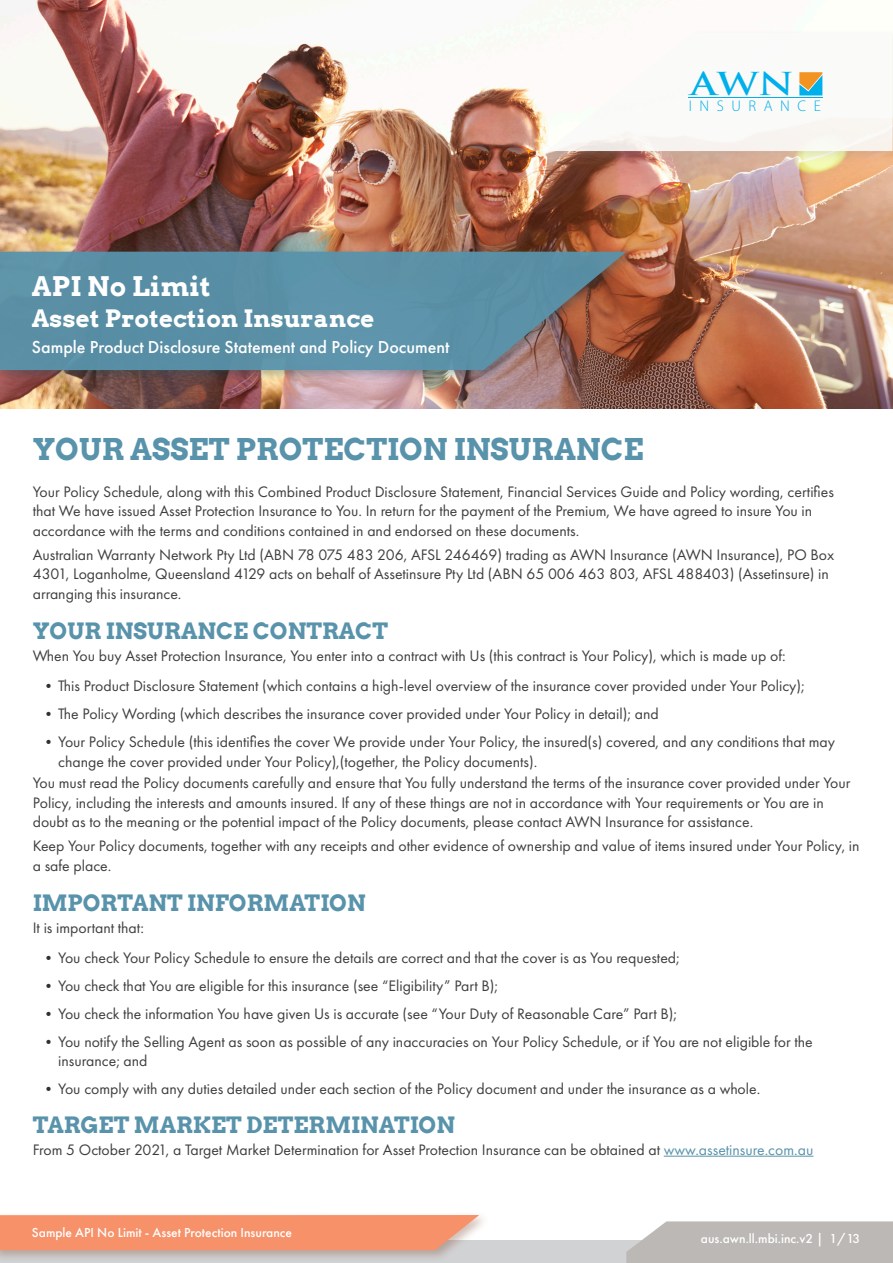
<style>
.page{position:relative;width:893px;height:1263px;background:#fff}
.page>*{position:absolute;margin:0;border:0;box-sizing:border-box;transform-origin:0 0}
.t1{font:700 30.75px "Trajan Pro";color:#00b0ea;scale:1.23 1}
.H1_Blue_Futura{font:700 30px "Arvo";color:#5893ab}
.t2{font:700 27px "Arvo";letter-spacing:.01em;color:#fff}
.t3{font:700 24px "Arvo";letter-spacing:.01em;color:#fff}
.H2_Blue_Futura{font:700 22.5px "Arvo";color:#5893ab}
.t4{font:500 18px "Futura PT";color:#fff}
.t5{font:15.75px/19.5px "Futura PT";color:#3e3e3f}
.t6{font:300 15.45px "Myriad Pro";letter-spacing:.495em;color:#00b0ea}
.t7{font:500 13.5px "Futura PT";color:#fff}
.s1{font-size:15px;color:#312f30}
.s2{color:#5893ab}
</style>
<div class="page">
<img style="left:0;top:0;width:893px;height:408px">
<div style="left:0;top:248px;width:638px;height:135px;background:#214956;opacity:.35"></div>
<svg style="left:0;top:252px;width:626px;height:118px;background:#618a9c"></svg>
<div style="left:544px;top:29px;width:349px;height:135px;background:#878481;opacity:.2"></div>
<div style="left:0;top:1241px;width:893px;height:22px;background:#d1d2d4"></div>
<svg style="left:626px;top:1221px;width:267px;height:42px;background:#bfbcb9"></svg>
<div style="left:0;top:1211px;width:490px;height:52px;background:#804931;opacity:.35"></div>
<svg style="left:0;top:1215px;width:479px;height:35px;background:#f4946e"></svg>
<svg style="left:547px;top:33px;width:346px;height:118px"></svg>
<hr style="left:688px;top:97px;width:134px;height:1px;background:#00b0ea">
<hr style="left:664px;top:1156px;width:149px;height:1px;background:#5893ab">
<h1 class="t1" style="left:691px;top:65px;width:86px">AWN</h1>
<h3 class="t2" style="left:32px;top:269px;width:180px">API No Limit</h3>
<h3 class="t3" style="left:32px;top:303px;width:344px">Asset Protection Insurance</h3>
<p class="t4" style="left:32px;top:336px;width:419px">Sample Product Disclosure Statement and Policy Document</p>
<p class="t6" style="left:689px;top:98px;width:134px">INSURANCE</p>
<p class="H1_Blue_Futura" style="left:33px;top:431px;width:612px">YOUR ASSET PROTECTION INSURANCE</p>
<p class="t5" style="left:33px;top:482px;width:803px">Your Policy Schedule, along with this Combined Product Disclosure Statement, Financial Services Guide and Policy wording, certifies that We have issued Asset Protection Insurance to You. In return for the payment of the Premium, We have agreed to insure You in accordance with the terms and conditions contained in and endorsed on these documents.</p>
<p class="t5" style="left:33px;top:545px;width:803px">Australian Warranty Network Pty Ltd (ABN 78 075 483 206, AFSL 246469) trading as AWN Insurance (AWN Insurance), PO Box<br>4301, Loganholme, Queensland 4129 acts on behalf of Assetinsure Pty Ltd (ABN 65 006 463 803, AFSL 488403) (Assetinsure) in arranging this insurance.</p>
<p class="H2_Blue_Futura" style="left:33px;top:617px;width:357px">YOUR INSURANCE CONTRACT</p>
<p class="t5" style="left:33px;top:646px;width:755px">When You buy Asset Protection Insurance, You enter into a contract with Us (this contract is Your Policy), which is made up of:</p>
<p class="t5" style="left:41px;top:676px;width:765px"><span class="s1">•</span>This Product Disclosure Statement (which contains a high-level overview of the insurance cover provided under Your Policy);</p>
<p class="t5" style="left:41px;top:704px;width:619px"><span class="s1">•</span>The Policy Wording (which describes the insurance cover provided under Your Policy in detail); and</p>
<p class="t5" style="left:58px;top:732px;width:778px;text-indent:-17px"><span class="s1">•</span>Your Policy Schedule (this identifies the cover We provide under Your Policy, the insured(s) covered, and any conditions that may change the cover provided under Your Policy),(together, the Policy documents).</p>
<p class="t5" style="left:33px;top:773px;width:819px">You must read the Policy documents carefully and ensure that You fully understand the terms of the insurance cover provided under Your<br>Policy, including the interests and amounts insured. If any of these things are not in accordance with Your requirements or You are in doubt as to the meaning or the potential impact of the Policy documents, please contact AWN Insurance for assistance.</p>
<p class="t5" style="left:33px;top:836px;width:828px">Keep Your Policy documents, together with any receipts and other evidence of ownership and value of items insured under Your Policy, in a safe place.</p>
<p class="H2_Blue_Futura" style="left:33px;top:889px;width:334px">IMPORTANT INFORMATION</p>
<p class="t5" style="left:33px;top:918px;width:113px">It is important that:</p>
<p class="t5" style="left:41px;top:948px;width:640px"><span class="s1">•</span>You check Your Policy Schedule to ensure the details are correct and that the cover is as You requested;</p>
<p class="t5" style="left:41px;top:976px;width:458px"><span class="s1">•</span>You check that You are eligible for this insurance (see “Eligibility” Part B);</p>
<p class="t5" style="left:41px;top:1004px;width:637px"><span class="s1">•</span>You check the information You have given Us is accurate (see “Your Duty of Reasonable Care” Part B);</p>
<p class="t5" style="left:58px;top:1032px;width:756px;text-indent:-17px"><span class="s1">•</span>You notify the Selling Agent as soon as possible of any inaccuracies on Your Policy Schedule, or if You are not eligible for the insurance; and</p>
<p class="t5" style="left:41px;top:1079px;width:720px"><span class="s1">•</span>You comply with any duties detailed under each section of the Policy document and under the insurance as a whole.</p>
<p class="H2_Blue_Futura" style="left:33px;top:1111px;width:424px">TARGET MARKET DETERMINATION</p>
<p class="t5" style="left:33px;top:1139px;width:782px">From 5 October 2021, a Target Market Determination for Asset Protection Insurance can be obtained at <span class="s2">www.assetinsure.com.au</span></p>
<p class="t7" style="left:32px;top:1224px;width:262px">Sample API No Limit - Asset Protection Insurance</p>
<p class="t7" style="left:701px;top:1230px;width:161px">aus.awn.ll.mbi.inc.v2 | 1/13</p>
</div>
